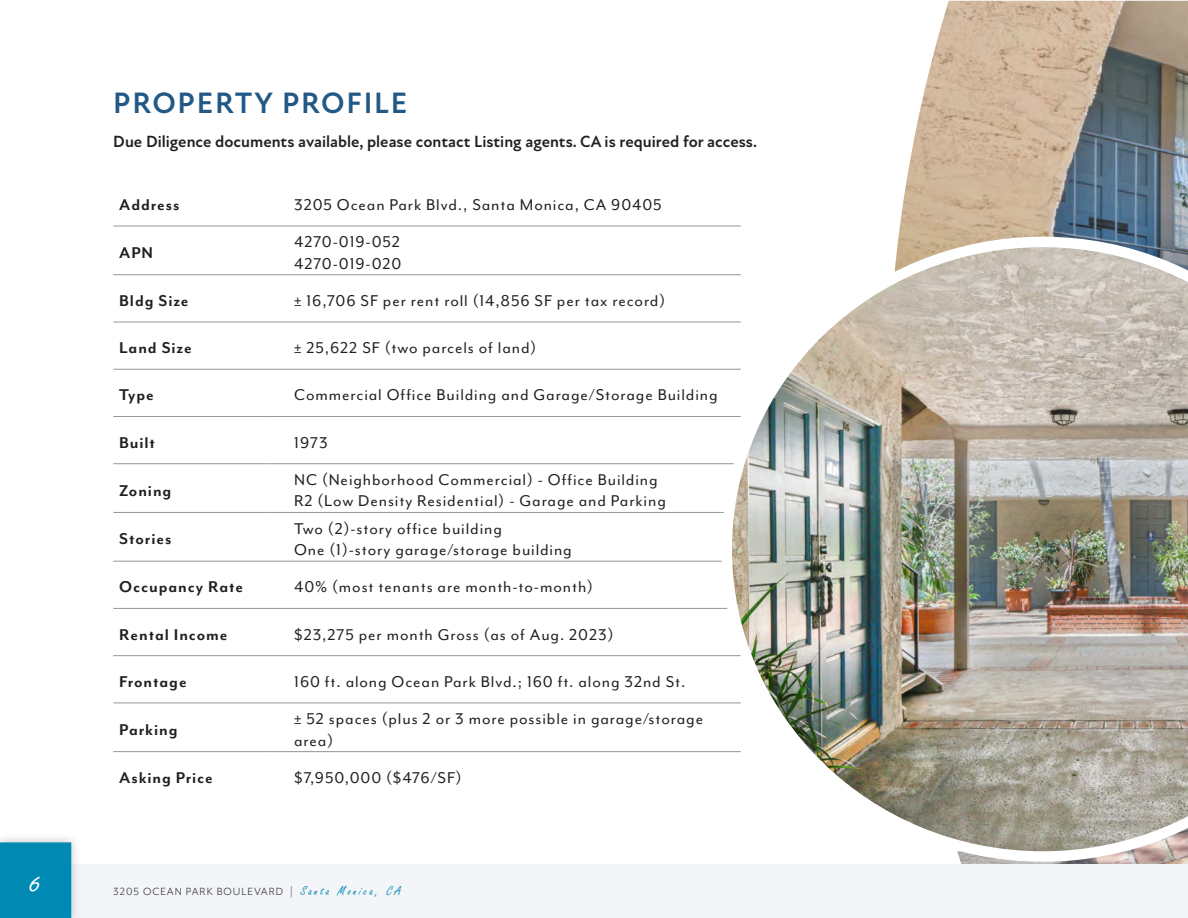
<style>
.page{position:relative;width:1188px;height:918px;background:#fff}
.page>*{position:absolute;margin:0;border:0;box-sizing:border-box;transform-origin:0 0}
.t1{font:31.5px "Freestyle Script";color:#fff}
.Cover_light_text{font:700 30px "New Atten";letter-spacing:.06em;color:#215885}
.Paragraph_Body{font:18px/21.6px "Mr Eaves Mod OT";letter-spacing:.05em;color:#231f20}
.Paragraph_Body-2{font:700 18px "Mr Eaves Mod OT";letter-spacing:.05em;color:#231f20}
.t2{font:700 16.5px "New Atten";color:#231f20}
.t3{font:13.5px "Freestyle Script";letter-spacing:.18em;color:#008ab3}
.t4{font:12px "Mr Eaves Mod OT";letter-spacing:.08em;color:#333432}
.s1{font-family:"Mr Eaves Mod OT";font-size:14.4px;color:#333432}
</style>
<div class="page">
<img style="left:898px;top:1px;width:290px;height:863px">
<div style="left:0;top:864px;width:1188px;height:54px;background:#f4f5f8"></div>
<div style="left:0;top:833px;width:81px;height:85px;background:#b2b3b7;opacity:.75"></div>
<div style="left:0;top:842px;width:71px;height:76px;background:#008ab3"></div>
<hr style="left:113px;top:751px;width:154px;height:1px;background:#939598">
<hr style="left:267px;top:751px;width:474px;height:1px;background:#939598">
<hr style="left:113px;top:226px;width:154px;height:1px;background:#939598">
<hr style="left:267px;top:226px;width:474px;height:1px;background:#939598">
<hr style="left:113px;top:274px;width:154px;height:1px;background:#939598">
<hr style="left:267px;top:274px;width:474px;height:1px;background:#939598">
<hr style="left:113px;top:322px;width:154px;height:1px;background:#939598">
<hr style="left:267px;top:322px;width:474px;height:1px;background:#939598">
<hr style="left:113px;top:369px;width:154px;height:1px;background:#939598">
<hr style="left:267px;top:369px;width:474px;height:1px;background:#939598">
<hr style="left:113px;top:416px;width:154px;height:1px;background:#939598">
<hr style="left:267px;top:416px;width:474px;height:1px;background:#939598">
<hr style="left:113px;top:463px;width:154px;height:1px;background:#939598">
<hr style="left:267px;top:463px;width:474px;height:1px;background:#939598">
<hr style="left:113px;top:512px;width:154px;height:1px;background:#939598">
<hr style="left:267px;top:512px;width:474px;height:1px;background:#939598">
<hr style="left:113px;top:561px;width:154px;height:1px;background:#939598">
<hr style="left:267px;top:561px;width:474px;height:1px;background:#939598">
<hr style="left:113px;top:608px;width:154px;height:1px;background:#939598">
<hr style="left:267px;top:608px;width:474px;height:1px;background:#939598">
<hr style="left:113px;top:655px;width:154px;height:1px;background:#939598">
<hr style="left:267px;top:655px;width:474px;height:1px;background:#939598">
<hr style="left:113px;top:703px;width:154px;height:1px;background:#939598">
<hr style="left:267px;top:703px;width:474px;height:1px;background:#939598">
<img style="left:722px;top:237px;width:466px;height:625px">
<h1 class="t1" style="left:30px;top:865px;width:12px">6</h1>
<p class="Cover_light_text" style="left:113px;top:85px;width:296px">PROPERTY PROFILE</p>
<p class="t2" style="left:113px;top:132px;width:645px">Due Diligence documents available, please contact Listing agents. CA is required for access.</p>
<p class="Paragraph_Body-2" style="left:119px;top:194px;width:62px">Address</p>
<p class="Paragraph_Body" style="left:294px;top:194px;width:369px">3205 Ocean Park Blvd., Santa Monica, CA 90405</p>
<p class="Paragraph_Body-2" style="left:119px;top:242px;width:35px">APN</p>
<p class="Paragraph_Body" style="left:294px;top:231px;width:107px">4270-019-052</p>
<p class="Paragraph_Body" style="left:294px;top:252px;width:109px">4270-019-020</p>
<p class="Paragraph_Body-2" style="left:119px;top:290px;width:71px">Bldg Size</p>
<p class="Paragraph_Body" style="left:294px;top:290px;width:372px">± 16,706 SF per rent roll (14,856 SF per tax record)</p>
<p class="Paragraph_Body-2" style="left:119px;top:338px;width:74px">Land Size</p>
<p class="Paragraph_Body" style="left:294px;top:337px;width:244px">± 25,622 SF (two parcels of land)</p>
<p class="Paragraph_Body-2" style="left:119px;top:385px;width:36px">Type</p>
<p class="Paragraph_Body" style="left:294px;top:384px;width:425px">Commercial Office Building and Garage/Storage Building</p>
<p class="Paragraph_Body-2" style="left:119px;top:432px;width:37px">Built</p>
<p class="Paragraph_Body" style="left:294px;top:431px;width:35px">1973</p>
<p class="Paragraph_Body-2" style="left:119px;top:480px;width:54px">Zoning</p>
<p class="Paragraph_Body" style="left:294px;top:469px;width:365px">NC (Neighborhood Commercial) - Office Building</p>
<p class="Paragraph_Body" style="left:294px;top:490px;width:373px">R2 (Low Density Residential) - Garage and Parking</p>
<p class="Paragraph_Body-2" style="left:119px;top:529px;width:54px">Stories</p>
<p class="Paragraph_Body" style="left:294px;top:517px;width:209px">Two (2)-story office building</p>
<p class="Paragraph_Body" style="left:294px;top:539px;width:279px">One (1)-story garage/storage building</p>
<p class="Paragraph_Body-2" style="left:119px;top:577px;width:125px">Occupancy Rate</p>
<p class="Paragraph_Body" style="left:294px;top:576px;width:300px">40% (most tenants are month-to-month)</p>
<p class="Paragraph_Body-2" style="left:119px;top:624px;width:110px">Rental Income</p>
<p class="Paragraph_Body" style="left:294px;top:623px;width:321px">$23,275 per month Gross (as of Aug. 2023)</p>
<p class="Paragraph_Body-2" style="left:119px;top:671px;width:69px">Frontage</p>
<p class="Paragraph_Body" style="left:294px;top:671px;width:393px">160 ft. along Ocean Park Blvd.; 160 ft. along 32nd St.</p>
<p class="Paragraph_Body-2" style="left:119px;top:719px;width:60px">Parking</p>
<p class="Paragraph_Body" style="left:294px;top:708px;width:410px">± 52 spaces (plus 2 or 3 more possible in garage/storage area)</p>
<p class="Paragraph_Body-2" style="left:119px;top:767px;width:95px">Asking Price</p>
<p class="Paragraph_Body" style="left:294px;top:767px;width:169px">$7,950,000 ($476/SF)</p>
<p class="t4" style="left:113px;top:885px;width:171px">3205 OCEAN PARK BOULEVARD</p>
<p class="t3" style="left:290px;top:883px;width:112px"><span class="s1">|</span> Santa Monica, CA</p>
</div>
